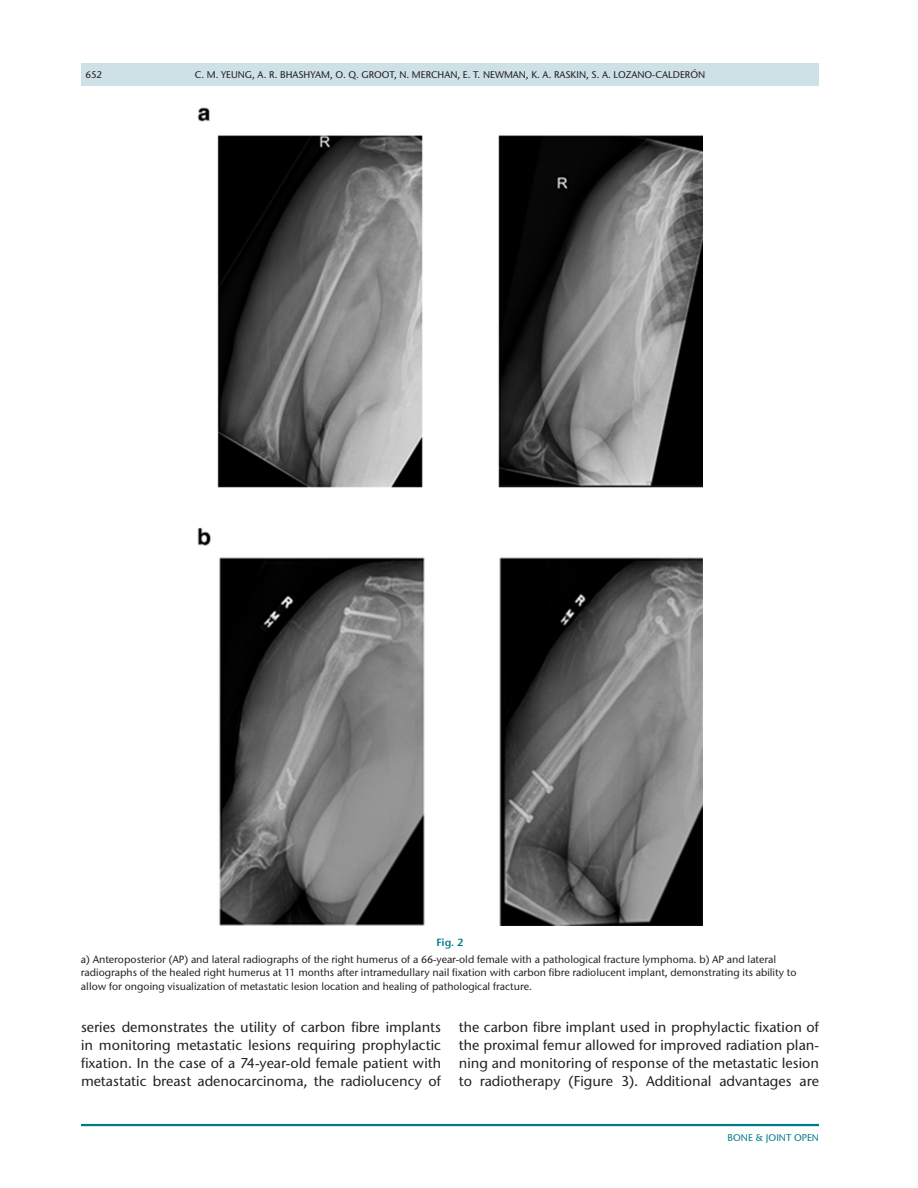
<style>
.page{position:relative;width:918px;height:1188px;background:#fff}
.page>*{position:absolute;margin:0;border:0;box-sizing:border-box;transform-origin:0 0}
.t1{font:500 14.25px/18px "Stone Sans ITC Pro";color:#231f20;text-align:justify}
.t2{font:500 10.5px/13.5px "Stone Sans ITC Pro";color:#231f20}
.t3{font:600 10.5px "Stone Sans ITC Pro";color:#007c89}
.t4{font:500 9.75px "Stone Sans ITC Pro";color:#231f20}
.t5{font:500 9.75px "Stone Sans ITC Pro";color:#007c89}
</style>
<div class="page">
<hr style="left:81px;top:1124px;width:738px;height:2px;background:#007c89">
<div style="left:81px;top:63px;width:738px;height:23px;background:#cee1e6"></div>
<img style="left:198px;top:107px;width:504px;height:818px">
<p class="t4" style="left:85px;top:68px;width:18px">652</p>
<p class="t4" style="left:195px;top:68px;width:512px">C. M. YEUNG, A. R. BHASHYAM, O. Q. GROOT, N. MERCHAN, E. T. NEWMAN, K. A. RASKIN, S. A. LOZANO-CALDERÓN</p>
<p class="t3" style="left:436px;top:936px;width:29px">Fig. 2</p>
<p class="t2" style="left:81px;top:952px;width:717px">a) Anteroposterior (AP) and lateral radiographs of the right humerus of a 66-year-old female with a pathological fracture lymphoma. b) AP and lateral radiographs of the healed right humerus at 11 months after intramedullary nail fixation with carbon fibre radiolucent implant, demonstrating its ability to allow for ongoing visualization of metastatic lesion location and healing of pathological fracture.</p>
<p class="t1" style="left:81px;top:1018px;width:362px">series demonstrates the utility of carbon fibre implants in monitoring metastatic lesions requiring prophylactic fixation. In the case of a 74-year-old female patient with metastatic breast adenocarcinoma, the radiolucency of</p>
<p class="t1" style="left:459px;top:1018px;width:362px">the carbon fibre implant used in prophylactic fixation of the proximal femur allowed for improved radiation plan&shy;ning and monitoring of response of the metastatic lesion to radiotherapy (Figure 3). Additional advantages are</p>
<p class="t5" style="left:728px;top:1132px;width:93px">BONE &amp; JOINT OPEN</p>
</div>
